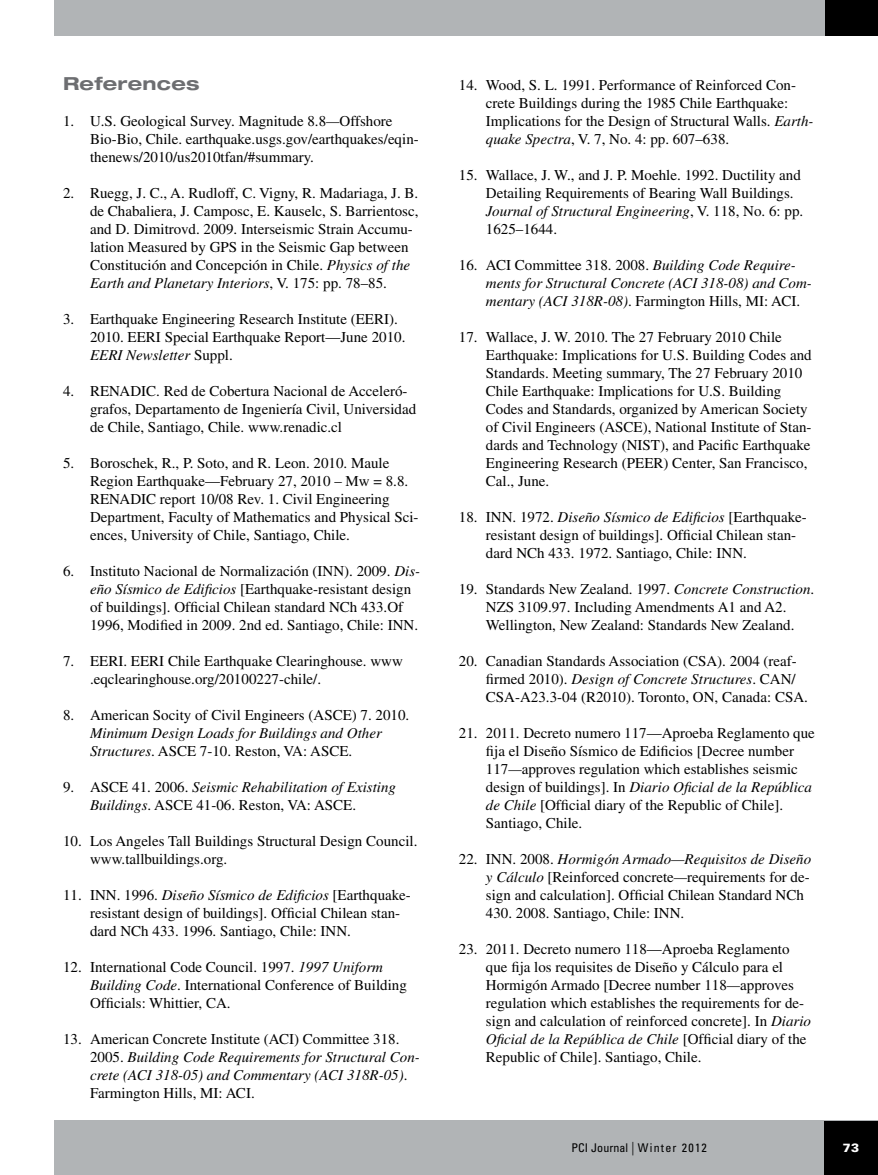
<style>
.page{position:relative;width:878px;height:1175px;background:#fff}
.page>*{position:absolute;margin:0;border:0;box-sizing:border-box;transform-origin:0 0}
.t1{font:700 expanded 18px "Helvetica Neue LT Std";letter-spacing:.015em;color:#6d6e71;scale:1.06 1}
.t2{font:15px/18px "Times LT Std";color:#000}
.t3{font:italic 15px/18px "Times LT Std";color:#000}
.t4{font:condensed 12px "Univers LT Std";letter-spacing:.05em;color:#000}
.t5{font:900 12px "Univers LT Std";color:#fff}
.s1{font-style:italic}
.s2{font-style:normal}
.s3{font-weight:300;font-size:13.5px}
</style>
<div class="page">
<div style="left:54px;top:0;width:824px;height:36px;background:#b1b4b6"></div>
<div style="left:54px;top:1120px;width:824px;height:54px;background:#b1b4b6"></div>
<div style="left:824px;top:1121px;width:54px;height:53px;background:#000"></div>
<div style="left:824px;top:0;width:54px;height:36px;background:#000"></div>
<p class="t1" style="left:63px;top:72px;width:130px">References</p>
<p class="t2" style="left:90px;top:112px;width:330px;text-indent:-27px">1. U.S. Geological Survey. Magnitude 8.8<span class="s1">—</span>Offshore<br>Bio-Bio, Chile. earthquake.usgs.gov/earthquakes/eqin&shy;thenews/2010/us2010tfan/#summary.</p>
<p class="t2" style="left:90px;top:184px;width:330px;text-indent:-27px">2. Ruegg, J. C., A. Rudloff, C. Vigny, R. Madariaga, J. B. de Chabaliera, J. Camposc, E. Kauselc, S. Barrientosc, and D. Dimitrovd. 2009. Interseismic Strain Accumu&shy;lation Measured by GPS in the Seismic Gap between Constitución and Concepción in Chile. <span class="s1">Physics of the Earth and Planetary Interiors</span>, V. 175: pp. 78–85.</p>
<p class="t2" style="left:90px;top:310px;width:317px;text-indent:-27px">3. Earthquake Engineering Research Institute (EERI).<br>2010. EERI Special Earthquake Report—June 2010.<br><span class="s1">EERI Newsletter</span> Suppl.</p>
<p class="t2" style="left:90px;top:382px;width:328px;text-indent:-27px">4. RENADIC. Red de Cobertura Nacional de Acceleró&shy;grafos, Departamento de Ingeniería Civil, Universidad de Chile, Santiago, Chile. www.renadic.cl</p>
<p class="t2" style="left:90px;top:454px;width:330px;text-indent:-27px">5. Boroschek, R., P. Soto, and R. Leon. 2010. Maule Region Earthquake—February 27, 2010 – Mw = 8.8.<br>RENADIC report 10/08 Rev. 1. Civil Engineering Department, Faculty of Mathematics and Physical Sci&shy;ences, University of Chile, Santiago, Chile.</p>
<p class="t2" style="left:90px;top:562px;width:331px;text-indent:-27px">6. Instituto Nacional de Normalización (INN). 2009. <span class="s1">Dis&shy;eño Sísmico de Edificios</span> [Earthquake-resistant design of buildings]. Official Chilean standard NCh 433.Of 1996, Modified in 2009. 2nd ed. Santiago, Chile: INN.</p>
<p class="t2" style="left:90px;top:652px;width:314px;text-indent:-27px">7. EERI. EERI Chile Earthquake Clearinghouse. www .eqclearinghouse.org/20100227-chile/.</p>
<p class="t2" style="left:63px;top:706px;width:348px">8. American Socity of Civil Engineers (ASCE) 7. 2010.</p>
<p class="t3" style="left:90px;top:724px;width:293px">Minimum Design Loads for Buildings and Other<br>Structures<span class="s2">. ASCE 7-10. Reston, VA: ASCE.</span></p>
<p class="t2" style="left:90px;top:778px;width:307px;text-indent:-27px">9. ASCE 41. 2006. <span class="s1">Seismic Rehabilitation of Existing<br>Buildings</span>. ASCE 41-06. Reston, VA: ASCE.</p>
<p class="t2" style="left:90px;top:832px;width:329px;text-indent:-27px">10. Los Angeles Tall Buildings Structural Design Council. www.tallbuildings.org.</p>
<p class="t2" style="left:90px;top:886px;width:322px;text-indent:-27px">11. INN. 1996. <span class="s1">Diseño Sísmico de Edificios</span> [Earthquake&shy;resistant design of buildings]. Official Chilean stan&shy;dard NCh 433. 1996. Santiago, Chile: INN.</p>
<p class="t2" style="left:90px;top:958px;width:318px;text-indent:-27px">12. International Code Council. 1997. <span class="s1">1997 Uniform<br>Building Code</span>. International Conference of Building<br>Officials: Whittier, CA.</p>
<p class="t3" style="left:90px;top:1030px;width:331px;text-indent:-27px"><span class="s2">13. American Concrete Institute (ACI) Committee 318.<br>2005.</span> Building Code Requirements for Structural Con&shy;crete (ACI 318-05) and Commentary (ACI 318R-05)<span class="s2">.<br>Farmington Hills, MI: ACI.</span></p>
<p class="t2" style="left:486px;top:76px;width:329px;text-indent:-27px">14. Wood, S. L. 1991. Performance of Reinforced Con&shy;crete Buildings during the 1985 Chile Earthquake:<br>Implications for the Design of Structural Walls. <span class="s1">Earth&shy;quake Spectra</span>, V. 7, No. 4: pp. 607–638.</p>
<p class="t2" style="left:486px;top:166px;width:319px;text-indent:-27px">15. Wallace, J. W., and J. P. Moehle. 1992. Ductility and Detailing Requirements of Bearing Wall Buildings.<br><span class="s1">Journal of Structural Engineering</span>, V. 118, No. 6: pp.<br>1625–1644.</p>
<p class="t3" style="left:486px;top:256px;width:327px;text-indent:-27px"><span class="s2">16. ACI Committee 318. 2008.</span> Building Code Require&shy;ments for Structural Concrete (ACI 318-08) and Com&shy;mentary (ACI 318R-08)<span class="s2">. Farmington Hills, MI: ACI.</span></p>
<p class="t2" style="left:486px;top:328px;width:327px;text-indent:-27px">17. Wallace, J. W. 2010. The 27 February 2010 Chile Earthquake: Implications for U.S. Building Codes and Standards. Meeting summary, The 27 February 2010<br>Chile Earthquake: Implications for U.S. Building Codes and Standards, organized by American Society of Civil Engineers (ASCE), National Institute of Stan&shy;dards and Technology (NIST), and Pacific Earthquake Engineering Research (PEER) Center, San Francisco, Cal., June.</p>
<p class="t2" style="left:486px;top:508px;width:322px;text-indent:-27px">18. INN. 1972. <span class="s1">Diseño Sísmico de Edificios</span> [Earthquake&shy;resistant design of buildings]. Official Chilean stan&shy;dard NCh 433. 1972. Santiago, Chile: INN.</p>
<p class="t2" style="left:459px;top:580px;width:357px;text-align:center">19. Standards New Zealand. 1997. <span class="s1">Concrete Construction</span>.<br>NZS 3109.97. Including Amendments A1 and A2.<br>Wellington, New Zealand: Standards New Zealand.</p>
<p class="t2" style="left:486px;top:652px;width:323px;text-indent:-27px">20. Canadian Standards Association (CSA). 2004 (reaf&shy;firmed 2010). <span class="s1">Design of Concrete Structures</span>. CAN/<br>CSA-A23.3-04 (R2010). Toronto, ON, Canada: CSA.</p>
<p class="t2" style="left:486px;top:724px;width:330px;text-indent:-27px">21. 2011. Decreto numero 117—Aproeba Reglamento que fija el Diseño Sísmico de Edificios [Decree number 117<span class="s1">—</span>approves regulation which establishes seismic design of buildings]. In <span class="s1">Diario Oficial de la República de Chile</span> [Official diary of the Republic of Chile].<br>Santiago, Chile.</p>
<p class="t2" style="left:486px;top:850px;width:327px;text-indent:-27px">22. INN. 2008. <span class="s1">Hormigón Armado—Requisitos de Diseño y Cálculo</span> [Reinforced concrete<span class="s1">—</span>requirements for de&shy;sign and calculation]. Official Chilean Standard NCh 430. 2008. Santiago, Chile: INN.</p>
<p class="t2" style="left:486px;top:940px;width:326px;text-indent:-27px">23. 2011. Decreto numero 118—Aproeba Reglamento que fija los requisites de Diseño y Cálculo para el Hormigón Armado [Decree number 118<span class="s1">—</span>approves regulation which establishes the requirements for de&shy;sign and calculation of reinforced concrete]. In <span class="s1">Diario Oficial de la República de Chile</span> [Official diary of the Republic of Chile]. Santiago, Chile.</p>
<p class="t4" style="left:571px;top:1140px;width:137px">PCI Journal <span class="s3">|</span> Winter 2012</p>
<p class="t5" style="left:842px;top:1140px;width:18px">73</p>
</div>
